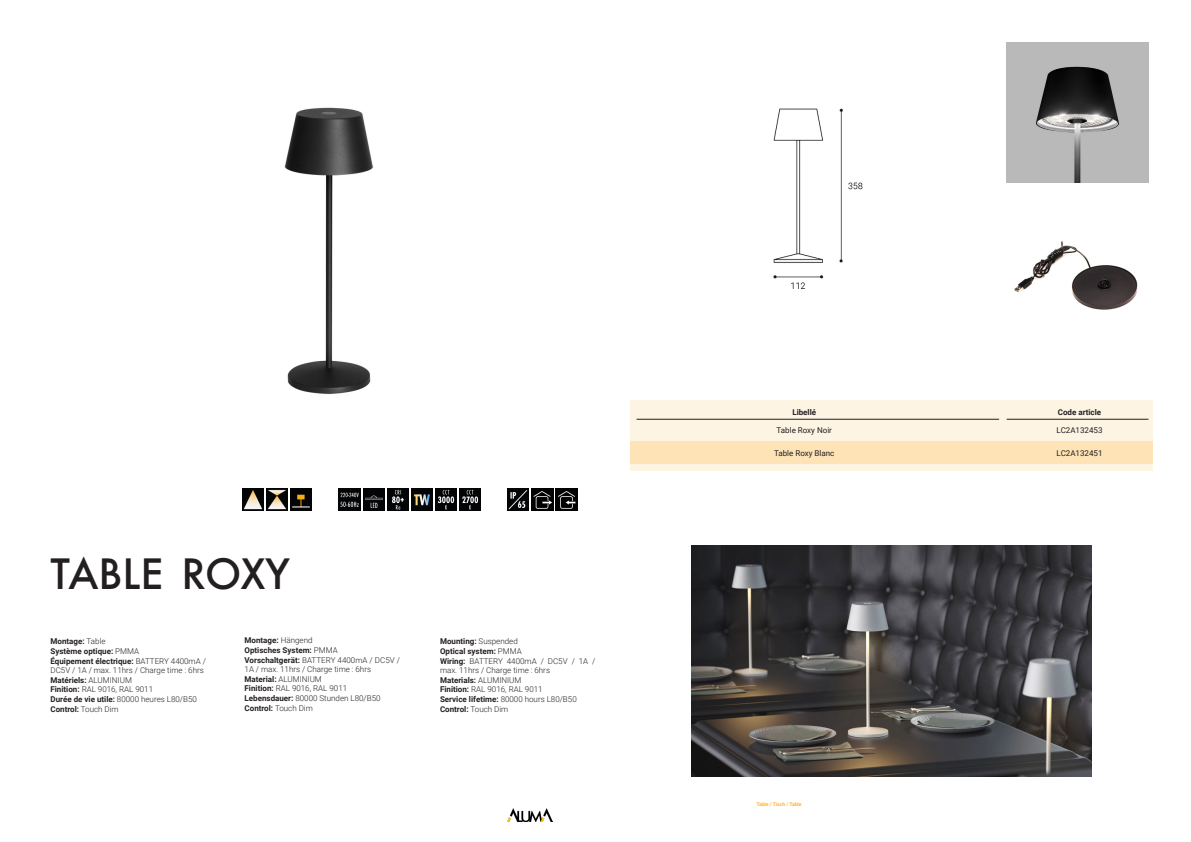
<style>
.page{position:relative;width:1191px;height:842px;background:#fff}
.page>*{position:absolute;margin:0;border:0;box-sizing:border-box;transform-origin:0 0}
.titre_luminaire{font:500 40.6px "Futura";color:#231f20}
.donées_techniques{font:300 8px/9.6px "Roboto";color:#231f20}
.donées_techniques-2{font:700 8px "Roboto";color:#231f20}
.donées_techniques-3{font:8px "Roboto";color:#231f20}
.titre_-_catégorie_2_gauche{font:700 5px "Roboto";color:#fbb12e}
.s1{font-weight:300}
.s2{font-weight:700}
</style>
<div class="page">
<img style="left:1014px;top:241px;width:124px;height:69px">
<img style="left:1006px;top:43px;width:142px;height:140px">
<img style="left:284px;top:107px;width:89px;height:287px">
<img style="left:773px;top:108px;width:90px;height:181px">
<img style="left:691px;top:545px;width:400px;height:232px">
<img style="left:242px;top:489px;width:21px;height:21px">
<img style="left:267px;top:489px;width:21px;height:21px">
<img style="left:291px;top:489px;width:21px;height:21px">
<img style="left:339px;top:489px;width:21px;height:21px">
<img style="left:363px;top:489px;width:21px;height:21px">
<img style="left:387px;top:489px;width:21px;height:21px">
<img style="left:411px;top:489px;width:21px;height:21px">
<img style="left:435px;top:489px;width:21px;height:21px">
<img style="left:459px;top:489px;width:22px;height:21px">
<img style="left:507px;top:489px;width:21px;height:21px">
<img style="left:532px;top:489px;width:21px;height:21px">
<img style="left:556px;top:489px;width:21px;height:21px">
<img style="left:508px;top:808px;width:45px;height:13px">
<div style="left:630px;top:400px;width:522px;height:71px;background:#fef4e3"></div>
<div style="left:630px;top:441px;width:522px;height:23px;background:#fde3b6"></div>
<hr style="left:636px;top:419px;width:363px;height:1px;background:#231f20">
<hr style="left:1006px;top:419px;width:142px;height:1px;background:#231f20">
<p class="titre_luminaire" style="left:50px;top:546px;width:241px">TABLE ROXY</p>
<p class="donées_techniques-2" style="left:50px;top:636px;width:57px">Montage: <span class="s1">Table</span></p>
<p class="donées_techniques-2" style="left:50px;top:645px;width:90px">Système optique: <span class="s1">PMMA</span></p>
<p class="donées_techniques" style="left:50px;top:656px;width:157px"><span class="s2">Équipement électrique:</span> BATTERY 4400mA /<br>DC5V / 1A / max. 11hrs / Charge time : 6hrs</p>
<p class="donées_techniques-2" style="left:50px;top:674px;width:83px">Matériels: <span class="s1">ALUMINIUM</span></p>
<p class="donées_techniques" style="left:50px;top:684px;width:104px"><span class="s2">Finition:</span> RAL 9016, RAL 9011</p>
<p class="donées_techniques" style="left:50px;top:694px;width:148px"><span class="s2">Durée de vie utile:</span> 80000 heures L80/B50</p>
<p class="donées_techniques-2" style="left:50px;top:703px;width:70px">Control: <span class="s1">Touch Dim</span></p>
<p class="donées_techniques-2" style="left:244px;top:635px;width:69px">Montage: <span class="s1">Hängend</span></p>
<p class="donées_techniques-2" style="left:244px;top:644px;width:95px">Optisches System: <span class="s1">PMMA</span></p>
<p class="donées_techniques" style="left:244px;top:655px;width:157px"><span class="s2">Vorschaltgerät:</span> BATTERY 4400mA / DC5V /<br>1A / max. 11hrs / Charge time : 6hrs</p>
<p class="donées_techniques-2" style="left:244px;top:673px;width:79px">Material: <span class="s1">ALUMINIUM</span></p>
<p class="donées_techniques" style="left:244px;top:683px;width:104px"><span class="s2">Finition:</span> RAL 9016, RAL 9011</p>
<p class="donées_techniques" style="left:244px;top:693px;width:137px"><span class="s2">Lebensdauer:</span> 80000 Stunden L80/B50</p>
<p class="donées_techniques-2" style="left:244px;top:702px;width:70px">Control: <span class="s1">Touch Dim</span></p>
<p class="donées_techniques-2" style="left:440px;top:636px;width:79px">Mounting: <span class="s1">Suspended</span></p>
<p class="donées_techniques-2" style="left:440px;top:645px;width:83px">Optical system: <span class="s1">PMMA</span></p>
<p class="donées_techniques" style="left:440px;top:656px;width:157px"><span class="s2">Wiring:</span> BATTERY 4400mA / DC5V / 1A / max. 11hrs / Charge time : 6hrs</p>
<p class="donées_techniques-2" style="left:440px;top:674px;width:83px">Materials: <span class="s1">ALUMINIUM</span></p>
<p class="donées_techniques" style="left:440px;top:684px;width:104px"><span class="s2">Finition:</span> RAL 9016, RAL 9011</p>
<p class="donées_techniques" style="left:440px;top:694px;width:138px"><span class="s2">Service lifetime:</span> 80000 hours L80/B50</p>
<p class="donées_techniques-2" style="left:440px;top:703px;width:70px">Control: <span class="s1">Touch Dim</span></p>
<p class="donées_techniques-2" style="left:792px;top:406px;width:25px">Libellé</p>
<p class="donées_techniques-2" style="left:1057px;top:406px;width:45px">Code article</p>
<p class="donées_techniques-3" style="left:1056px;top:425px;width:48px">LC2A132453</p>
<p class="donées_techniques-3" style="left:1056px;top:447px;width:48px">LC2A132451</p>
<p class="donées_techniques-3" style="left:776px;top:425px;width:57px">Table Roxy Noir</p>
<p class="donées_techniques-3" style="left:774px;top:447px;width:62px">Table Roxy Blanc</p>
<p class="titre_-_catégorie_2_gauche" style="left:756px;top:801px;width:47px">Table / Tisch / Table</p>
</div>
